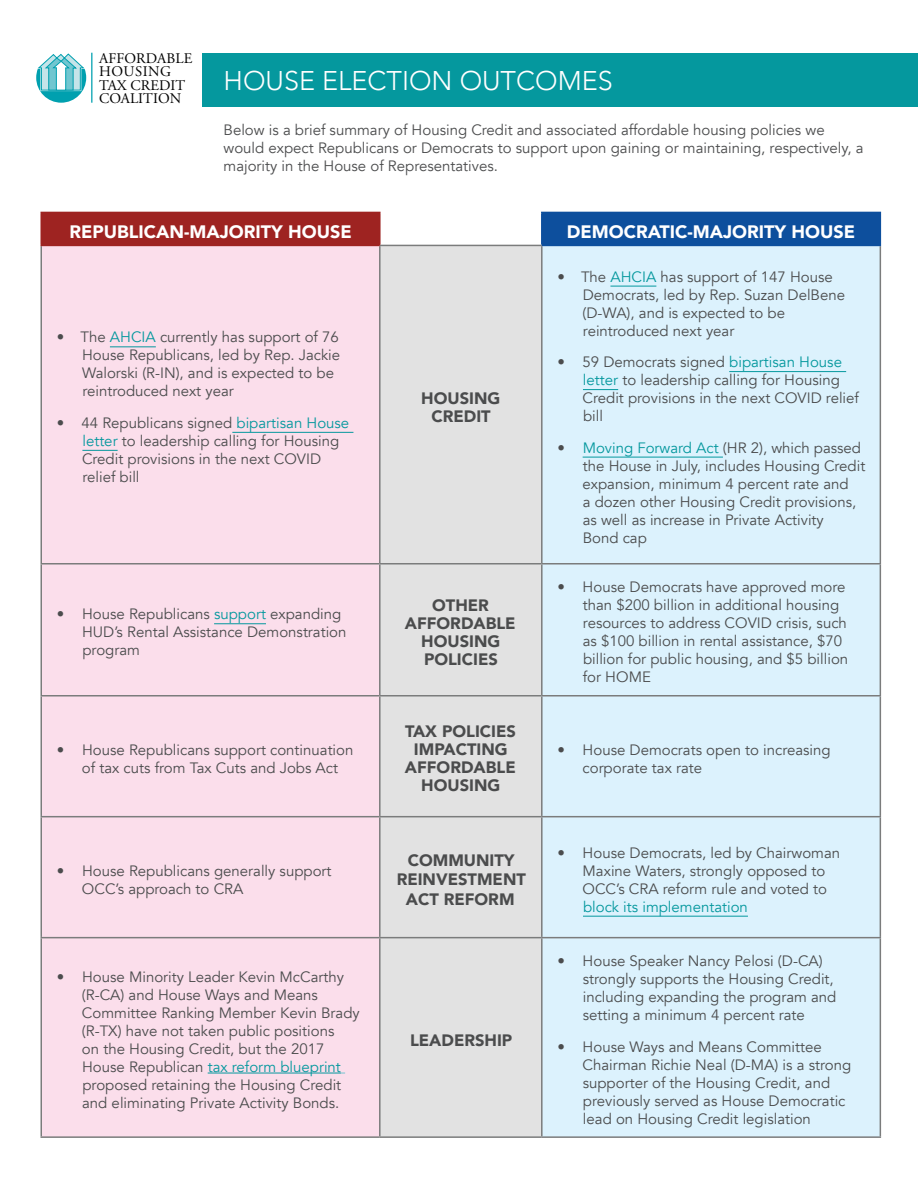
<style>
.page{position:relative;width:918px;height:1188px;background:#fff}
.page>*{position:absolute;margin:0;border:0;box-sizing:border-box;transform-origin:0 0}
.t1{font:300 27px "Avenir";color:#fff}
.t2{font:900 18px "Avenir";color:#fff}
.t3{font:900 16.5px/18px "Avenir";color:#4b4c4d;text-align:center}
.t4{font:15px/18px "Avenir";color:#4b4c4d}
.t5{font:15px "Avenir";color:#05989e}
.t6{font:14.7px/13.2px "Adobe Garamond Pro";letter-spacing:.005em;color:#000}
.s1{color:#05989e}
</style>
<div class="page">
<svg style="left:36px;top:53px;width:50px;height:50px"></svg>
<hr style="left:91px;top:53px;width:1px;height:50px;background:#00a0af">
<div style="left:202px;top:53px;width:716px;height:54px;background:#05989e"></div>
<div style="left:41px;top:212px;width:339px;height:33px;background:#9e2321"></div>
<div style="left:542px;top:212px;width:338px;height:33px;background:#0d4f9d"></div>
<div style="left:42px;top:246px;width:337px;height:890px;background:#fbdeeb"></div>
<div style="left:381px;top:246px;width:160px;height:890px;background:#e2e2e2"></div>
<div style="left:543px;top:246px;width:337px;height:890px;background:#dcf2fd"></div>
<hr style="left:40px;top:246px;width:2px;height:317px;background:#7b7c7c">
<hr style="left:379px;top:246px;width:2px;height:317px;background:#7b7c7c">
<hr style="left:541px;top:246px;width:2px;height:317px;background:#7b7c7c">
<hr style="left:880px;top:246px;width:1px;height:317px;background:#7b7c7c">
<hr style="left:40px;top:563px;width:340px;height:2px;background:#7b7c7c">
<hr style="left:40px;top:565px;width:2px;height:130px;background:#7b7c7c">
<hr style="left:380px;top:563px;width:162px;height:2px;background:#7b7c7c">
<hr style="left:379px;top:565px;width:2px;height:130px;background:#7b7c7c">
<hr style="left:542px;top:563px;width:339px;height:2px;background:#7b7c7c">
<hr style="left:541px;top:565px;width:2px;height:130px;background:#7b7c7c">
<hr style="left:880px;top:565px;width:1px;height:130px;background:#7b7c7c">
<hr style="left:40px;top:695px;width:340px;height:2px;background:#7b7c7c">
<hr style="left:40px;top:697px;width:2px;height:119px;background:#7b7c7c">
<hr style="left:380px;top:695px;width:162px;height:2px;background:#7b7c7c">
<hr style="left:379px;top:697px;width:2px;height:119px;background:#7b7c7c">
<hr style="left:542px;top:695px;width:339px;height:2px;background:#7b7c7c">
<hr style="left:541px;top:697px;width:2px;height:119px;background:#7b7c7c">
<hr style="left:880px;top:697px;width:1px;height:119px;background:#7b7c7c">
<hr style="left:40px;top:816px;width:340px;height:1px;background:#7b7c7c">
<hr style="left:40px;top:817px;width:2px;height:120px;background:#7b7c7c">
<hr style="left:380px;top:816px;width:162px;height:1px;background:#7b7c7c">
<hr style="left:379px;top:817px;width:2px;height:120px;background:#7b7c7c">
<hr style="left:542px;top:816px;width:339px;height:1px;background:#7b7c7c">
<hr style="left:541px;top:817px;width:2px;height:120px;background:#7b7c7c">
<hr style="left:880px;top:817px;width:1px;height:120px;background:#7b7c7c">
<hr style="left:40px;top:937px;width:340px;height:1px;background:#7b7c7c">
<hr style="left:40px;top:938px;width:2px;height:198px;background:#7b7c7c">
<hr style="left:380px;top:937px;width:162px;height:1px;background:#7b7c7c">
<hr style="left:379px;top:938px;width:2px;height:198px;background:#7b7c7c">
<hr style="left:542px;top:937px;width:339px;height:1px;background:#7b7c7c">
<hr style="left:541px;top:938px;width:2px;height:198px;background:#7b7c7c">
<hr style="left:880px;top:938px;width:1px;height:198px;background:#7b7c7c">
<hr style="left:40px;top:1136px;width:340px;height:2px;background:#7b7c7c">
<hr style="left:380px;top:1136px;width:162px;height:2px;background:#7b7c7c">
<hr style="left:542px;top:1136px;width:339px;height:2px;background:#7b7c7c">
<hr style="left:380px;top:245px;width:162px;height:1px;background:#7b7c7c">
<hr style="left:40px;top:212px;width:341px;height:1px;background:#9e2321">
<hr style="left:40px;top:213px;width:2px;height:32px;background:#9e2321">
<hr style="left:379px;top:213px;width:2px;height:32px;background:#9e2321">
<hr style="left:541px;top:212px;width:340px;height:1px;background:#0d4f9d">
<hr style="left:880px;top:213px;width:1px;height:32px;background:#0d4f9d">
<hr style="left:541px;top:213px;width:2px;height:32px;background:#0d4f9d">
<hr style="left:40px;top:245px;width:340px;height:1px;background:#9e2321">
<hr style="left:542px;top:245px;width:339px;height:1px;background:#0d4f9d">
<hr style="left:110px;top:346px;width:46px;height:1px;background:#05989e">
<hr style="left:232px;top:432px;width:121px;height:1px;background:#05989e">
<hr style="left:82px;top:450px;width:36px;height:1px;background:#05989e">
<hr style="left:610px;top:286px;width:46px;height:1px;background:#05989e">
<hr style="left:729px;top:371px;width:117px;height:1px;background:#05989e">
<hr style="left:583px;top:389px;width:35px;height:1px;background:#05989e">
<hr style="left:583px;top:457px;width:140px;height:1px;background:#05989e">
<hr style="left:214px;top:623px;width:52px;height:1px;background:#05989e">
<hr style="left:583px;top:916px;width:165px;height:1px;background:#05989e">
<hr style="left:208px;top:1073px;width:133px;height:1px;background:#05989e">
<p class="t6" style="left:99px;top:52px;width:95px">AFFORDABLE<br>HOUSING<br>TAX CREDIT<br>COALITION</p>
<h1 class="t1" style="left:224px;top:64px;width:391px">HOUSE ELECTION OUTCOMES</h1>
<p class="t4" style="left:224px;top:121px;width:641px">Below is a brief summary of Housing Credit and associated affordable housing policies we would expect Republicans or Democrats to support upon gaining or maintaining, respectively, a majority in the House of Representatives.</p>
<p class="t2" style="left:69px;top:216px;width:284px">REPUBLICAN-MAJORITY HOUSE</p>
<p class="t2" style="left:567px;top:216px;width:290px">DEMOCRATIC-MAJORITY HOUSE</p>
<p class="t4" style="left:82px;top:328px;width:260px;text-indent:-25px">• The <span class="s1">AHCIA</span> currently has support of 76<br>House Republicans, led by Rep. Jackie Walorski (R-IN), and is expected to be reintroduced next year</p>
<p class="t4" style="left:82px;top:414px;width:269px;text-indent:-25px">• 44 Republicans signed <span class="s1">bipartisan House letter</span> to leadership calling for Housing<br>Credit provisions in the next COVID relief bill</p>
<p class="t3" style="left:421px;top:389px;width:81px">HOUSING<br>CREDIT</p>
<p class="t4" style="left:82px;top:605px;width:266px;text-indent:-25px">• House Republicans <span class="s1">support</span> expanding<br>HUD’s Rental Assistance Demonstration program</p>
<p class="t3" style="left:405px;top:596px;width:112px">OTHER<br>AFFORDABLE<br>HOUSING<br>POLICIES</p>
<p class="t4" style="left:82px;top:741px;width:273px;text-indent:-25px">• House Republicans support continuation of tax cuts from Tax Cuts and Jobs Act</p>
<p class="t3" style="left:405px;top:722px;width:113px">TAX POLICIES<br>IMPACTING<br>AFFORDABLE<br>HOUSING</p>
<p class="t4" style="left:582px;top:268px;width:264px;text-indent:-25px">• The <span class="s1">AHCIA</span> has support of 147 House<br>Democrats, led by Rep. Suzan DelBene (D-WA), and is expected to be reintroduced next year</p>
<p class="t4" style="left:583px;top:353px;width:278px;text-indent:-25px">• 59 Democrats signed <span class="s1">bipartisan House letter</span> to leadership calling for Housing<br>Credit provisions in the next COVID relief bill</p>
<p class="t4" style="left:583px;top:439px;width:284px;text-indent:-25px">• <span class="s1">Moving Forward Act</span> (HR 2), which passed the House in July, includes Housing Credit expansion, minimum 4 percent rate and<br>a dozen other Housing Credit provisions, as well as increase in Private Activity<br>Bond cap</p>
<p class="t4" style="left:583px;top:578px;width:267px;text-indent:-25px">• House Democrats have approved more than $200 billion in additional housing resources to address COVID crisis, such as $100 billion in rental assistance, $70 billion for public housing, and $5 billion for HOME</p>
<p class="t4" style="left:583px;top:741px;width:250px;text-indent:-25px">• House Democrats open to increasing corporate tax rate</p>
<p class="t4" style="left:82px;top:862px;width:251px;text-indent:-25px">• House Republicans generally support<br>OCC’s approach to CRA</p>
<p class="t3" style="left:397px;top:850px;width:131px;line-height:19.5px">COMMUNITY<br>REINVESTMENT<br>ACT REFORM</p>
<p class="t4" style="left:583px;top:844px;width:259px;text-indent:-25px">• House Democrats, led by Chairwoman<br>Maxine Waters, strongly opposed to<br>OCC’s CRA reform rule and voted to</p>
<p class="t5" style="left:583px;top:898px;width:166px">block its implementation</p>
<p class="t4" style="left:82px;top:968px;width:279px;text-indent:-25px">• House Minority Leader Kevin McCarthy (R-CA) and House Ways and Means Committee Ranking Member Kevin Brady (R-TX) have not taken public positions<br>on the Housing Credit, but the 2017<br>House Republican <span class="s1">tax reform blueprint </span>proposed retaining the Housing Credit and eliminating Private Activity Bonds.</p>
<p class="t3" style="left:410px;top:1030px;width:104px">LEADERSHIP</p>
<p class="t4" style="left:583px;top:952px;width:255px;text-indent:-25px">• House Speaker Nancy Pelosi (D-CA) strongly supports the Housing Credit, including expanding the program and setting a minimum 4 percent rate</p>
<p class="t4" style="left:583px;top:1038px;width:270px;text-indent:-25px">• House Ways and Means Committee Chairman Richie Neal (D-MA) is a strong supporter of the Housing Credit, and previously served as House Democratic lead on Housing Credit legislation</p>
</div>
